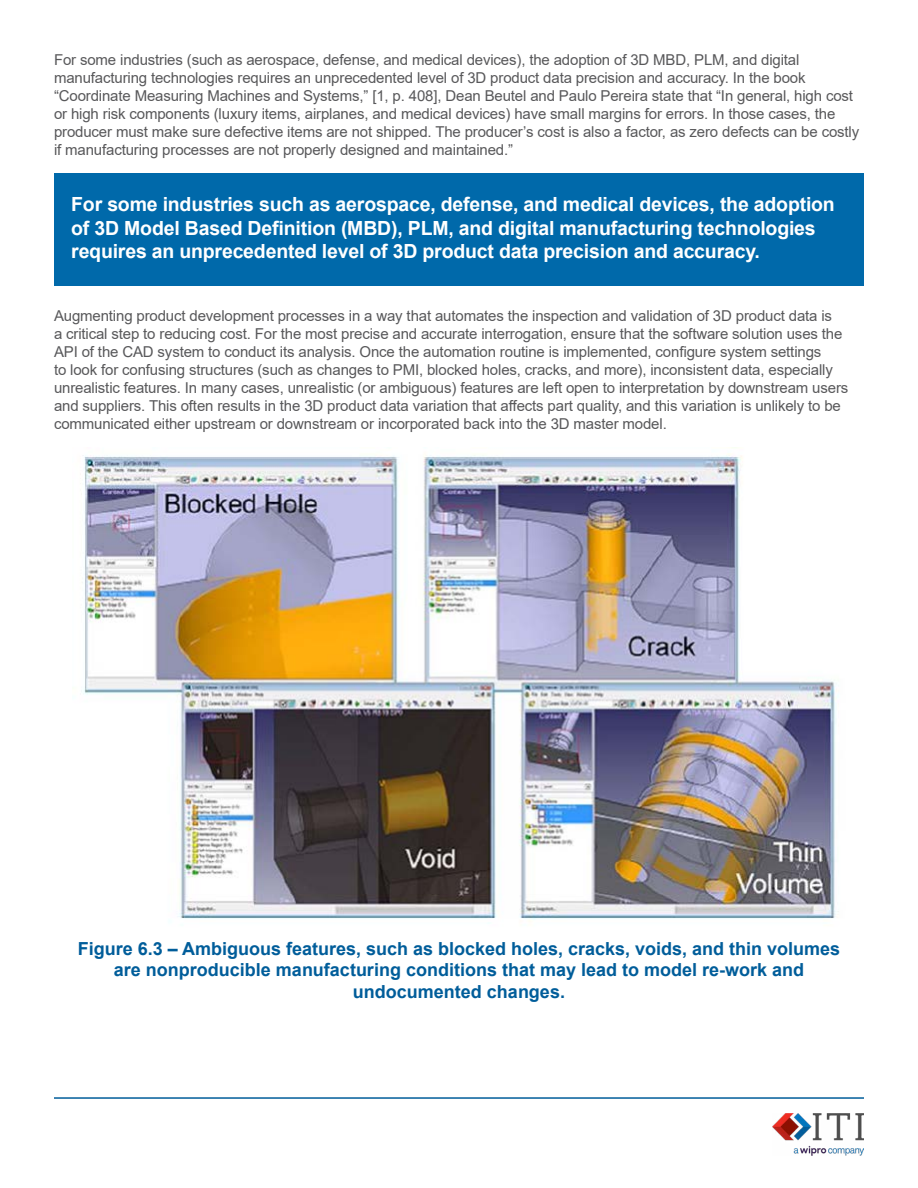
<style>
.page{position:relative;width:918px;height:1188px;background:#fff}
.page>*{position:absolute;margin:0;border:0;box-sizing:border-box;transform-origin:0 0}
.t1{font:700 19.5px/23.4px "Arial";letter-spacing:-.01em;color:#fff}
.t2{font:700 18px/21.6px "Arial";color:#005d9a;text-align:center}
.t3{font:15px/18px "Arial";letter-spacing:-.01em;color:#58585a}
</style>
<div class="page">
<img style="left:772px;top:1113px;width:92px;height:43px">
<hr style="left:54px;top:1097px;width:810px;height:2px;background:#005d9a">
<div style="left:54px;top:173px;width:810px;height:113px;background:#0069aa"></div>
<img style="left:81px;top:447px;width:758px;height:477px">
<p class="t3" style="left:54px;top:51px;width:807px">For some industries (such as aerospace, defense, and medical devices), the adoption of 3D MBD, PLM, and digital manufacturing technologies requires an unprecedented level of 3D product data precision and accuracy. In the book “Coordinate Measuring Machines and Systems,” [1, p. 408], Dean Beutel and Paulo Pereira state that “In general, high cost or high risk components (luxury items, airplanes, and medical devices) have small margins for errors. In those cases, the producer must make sure defective items are not shipped. The producer’s cost is also a factor, as zero defects can be costly if manufacturing processes are not properly designed and maintained.”</p>
<p class="t1" style="left:71px;top:193px;width:765px">For some industries such as aerospace, defense, and medical devices, the adoption of 3D Model Based Definition (MBD), PLM, and digital manufacturing technologies requires an unprecedented level of 3D product data precision and accuracy.</p>
<p class="t3" style="left:54px;top:307px;width:796px">Augmenting product development processes in a way that automates the inspection and validation of 3D product data is<br>a critical step to reducing cost. For the most precise and accurate interrogation, ensure that the software solution uses the API of the CAD system to conduct its analysis. Once the automation routine is implemented, configure system settings<br>to look for confusing structures (such as changes to PMI, blocked holes, cracks, and more), inconsistent data, especially unrealistic features. In many cases, unrealistic (or ambiguous) features are left open to interpretation by downstream users and suppliers. This often results in the 3D product data variation that affects part quality, and this variation is unlikely to be communicated either upstream or downstream or incorporated back into the 3D master model.</p>
<p class="t2" style="left:78px;top:938px;width:764px">Figure 6.3 – Ambiguous features, such as blocked holes, cracks, voids, and thin volumes are nonproducible manufacturing conditions that may lead to model re-work and undocumented changes.</p>
</div>
